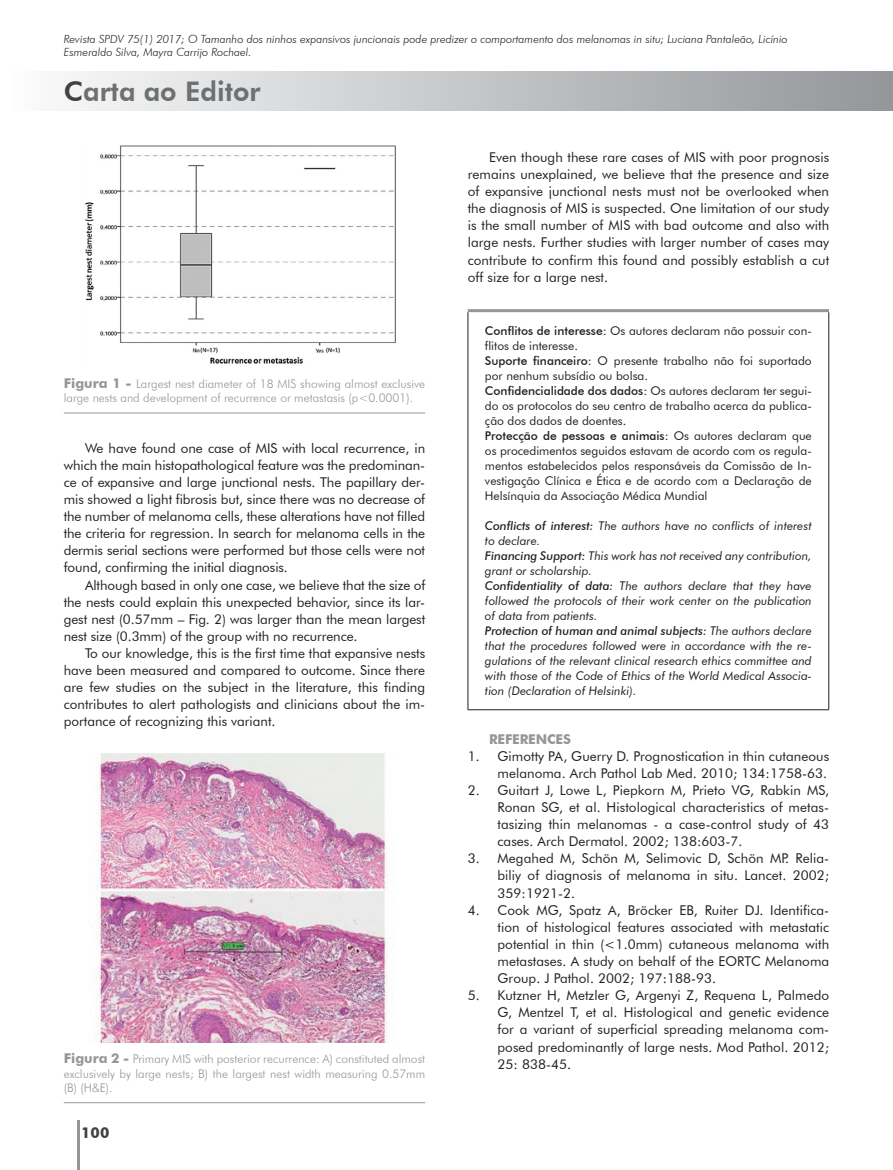
<style>
.page{position:relative;width:893px;height:1170px;background:#fff}
.page>*{position:absolute;margin:0;border:0;box-sizing:border-box;transform-origin:0 0}
.t1{font:800 27px "Futura BT";color:#6d6f71}
.t2{font:700 15px "Futura BT";color:#414142}
.t3{font:13.5px/17.1px "Futura BT";letter-spacing:.005em;color:#231f20;text-align:justify}
.t4{font:700 13.5px "Futura BT";letter-spacing:-.01em;color:#949698}
.t5{font:12px/15px "Futura BT";color:#231f20}
.t6{font:italic 12px/15px "Futura BT";color:#231f20}
.t7{font:300 12px/14.4px "Futura BT";color:#949698}
.t8{font:italic 300 11.25px/13.5px "Futura BT";color:#231f20}
.s1{color:#414142}
.s2{font-weight:700;font-size:13.5px}
.s3{font-weight:500}
</style>
<div class="page">
<hr style="left:77px;top:1120px;width:3px;height:49px;background:#949698">
<div style="left:0;top:72px;width:893px;height:38px;background:linear-gradient(to right,#fdfdfd,#939598)"></div>
<hr style="left:468px;top:312px;width:1px;height:397px;background:#231f20">
<hr style="left:828px;top:312px;width:1px;height:397px;background:#231f20">
<hr style="left:468px;top:709px;width:361px;height:1px;background:#231f20">
<hr style="left:468px;top:309px;width:361px;height:3px;background:#949698">
<hr style="left:64px;top:413px;width:361px;height:1px;background:#949698">
<img style="left:85px;top:145px;width:311px;height:219px">
<hr style="left:64px;top:1102px;width:361px;height:1px;background:#949698">
<img style="left:96px;top:753px;width:292px;height:289px">
<p class="t8" style="left:64px;top:32px;width:725px">Revista SPDV 75(1) 2017; O Tamanho dos ninhos expansivos juncionais pode predizer o comportamento dos melanomas in situ; Luciana Pantaleão, Licínio<br>Esmeraldo Silva, Mayra Carrijo Rochael.</p>
<h1 class="t1" style="left:64px;top:75px;width:198px"><span class="s1">C</span>arta ao Editor</h1>
<p class="t7" style="left:64px;top:376px;width:363px"><span class="s2">Figura 1 -</span> Largest nest diameter of 18 MIS showing almost exclusive large nests and development of recurrence or metastasis (p&lt;0.0001).</p>
<p class="t3" style="left:64px;top:439px;width:363px;text-indent:21px">We have found one case of MIS with local recurrence, in which the main histopathological feature was the predominan&shy;ce of expansive and large junctional nests. The papillary der&shy;mis showed a light fibrosis but, since there was no decrease of the number of melanoma cells, these alterations have not filled the criteria for regression. In search for melanoma cells in the dermis serial sections were performed but those cells were not found, confirming the initial diagnosis.</p>
<p class="t3" style="left:64px;top:576px;width:363px;text-indent:21px">Although based in only one case, we believe that the size of the nests could explain this unexpected behavior, since its lar&shy;gest nest (0.57mm – Fig. 2) was larger than the mean largest nest size (0.3mm) of the group with no recurrence.</p>
<p class="t3" style="left:64px;top:644px;width:363px;text-indent:21px">To our knowledge, this is the first time that expansive nests have been measured and compared to outcome. Since there are few studies on the subject in the literature, this finding contributes to alert pathologists and clinicians about the im&shy;portance of recognizing this variant.</p>
<p class="t7" style="left:64px;top:1051px;width:363px;text-align:justify"><span class="s2">Figura 2 -</span> Primary MIS with posterior recurrence: A) constituted almost exclusively by large nests; B) the largest nest width measuring 0.57mm (B) (H&amp;E).</p>
<p class="t2" style="left:81px;top:1123px;width:30px">100</p>
<p class="t3" style="left:468px;top:148px;width:363px;text-indent:21px">Even though these rare cases of MIS with poor prognosis remains unexplained, we believe that the presence and size of expansive junctional nests must not be overlooked when the diagnosis of MIS is suspected. One limitation of our study is the small number of MIS with bad outcome and also with large nests. Further studies with larger number of cases may contribute to confirm this found and possibly establish a cut off size for a large nest.</p>
<p class="t5" style="left:485px;top:323px;width:328px"><span class="s3">Conflitos de interesse:</span> Os autores declaram não possuir con&shy;flitos de interesse.<br><span class="s3">Suporte financeiro:</span> O presente trabalho não foi suportado por nenhum subsídio ou bolsa.<br><span class="s3">Confidencialidade dos dados:</span> Os autores declaram ter segui&shy;do os protocolos do seu centro de trabalho acerca da publica&shy;ção dos dados de doentes.<br><span class="s3">Protecção de pessoas e animais:</span> Os autores declaram que os procedimentos seguidos estavam de acordo com os regula&shy;mentos estabelecidos pelos responsáveis da Comissão de In&shy;vestigação Clínica e Ética e de acordo com a Declaração de Helsínquia da Associação Médica Mundial</p>
<p class="t6" style="left:485px;top:518px;width:328px"><span class="s3">Conflicts of interest:</span> The authors have no conflicts of interest to declare.<br><span class="s3">Financing Support:</span> This work has not received any contribution, grant or scholarship.<br><span class="s3">Confidentiality of data:</span> The authors declare that they have followed the protocols of their work center on the publication of data from patients.<br><span class="s3">Protection of human and animal subjects:</span> The authors declare that the procedures followed were in accordance with the re&shy;gulations of the relevant clinical research ethics committee and with those of the Code of Ethics of the World Medical Associa&shy;tion (Declaration of Helsinki).</p>
<p class="t4" style="left:489px;top:730px;width:83px">REFERENCES</p>
<p class="t3" style="left:468px;top:747px;width:363px;text-align:right">1. Gimotty PA, Guerry D. Prognostication in thin cutaneous melanoma. Arch Pathol Lab Med. 2010; 134:1758-63.</p>
<p class="t3" style="left:497px;top:781px;width:333px;text-indent:-30px">2. Guitart J, Lowe L, Piepkorn M, Prieto VG, Rabkin MS, Ronan SG, et al. Histological characteristics of metas&shy;tasizing thin melanomas - a case-control study of 43 cases. Arch Dermatol. 2002; 138:603-7.</p>
<p class="t3" style="left:497px;top:849px;width:333px;text-indent:-30px">3. Megahed M, Schön M, Selimovic D, Schön MP. Relia&shy;biliy of diagnosis of melanoma in situ. Lancet. 2002; 359:1921-2.</p>
<p class="t3" style="left:497px;top:901px;width:333px;text-indent:-30px">4. Cook MG, Spatz A, Bröcker EB, Ruiter DJ. Identifica&shy;tion of histological features associated with metastatic potential in thin (&lt;1.0mm) cutaneous melanoma with metastases. A study on behalf of the EORTC Melanoma Group. J Pathol. 2002; 197:188-93.</p>
<p class="t3" style="left:497px;top:986px;width:333px;text-indent:-30px">5. Kutzner H, Metzler G, Argenyi Z, Requena L, Palmedo G, Mentzel T, et al. Histological and genetic evidence for a variant of superficial spreading melanoma com&shy;posed predominantly of large nests. Mod Pathol. 2012; 25: 838-45.</p>
</div>
